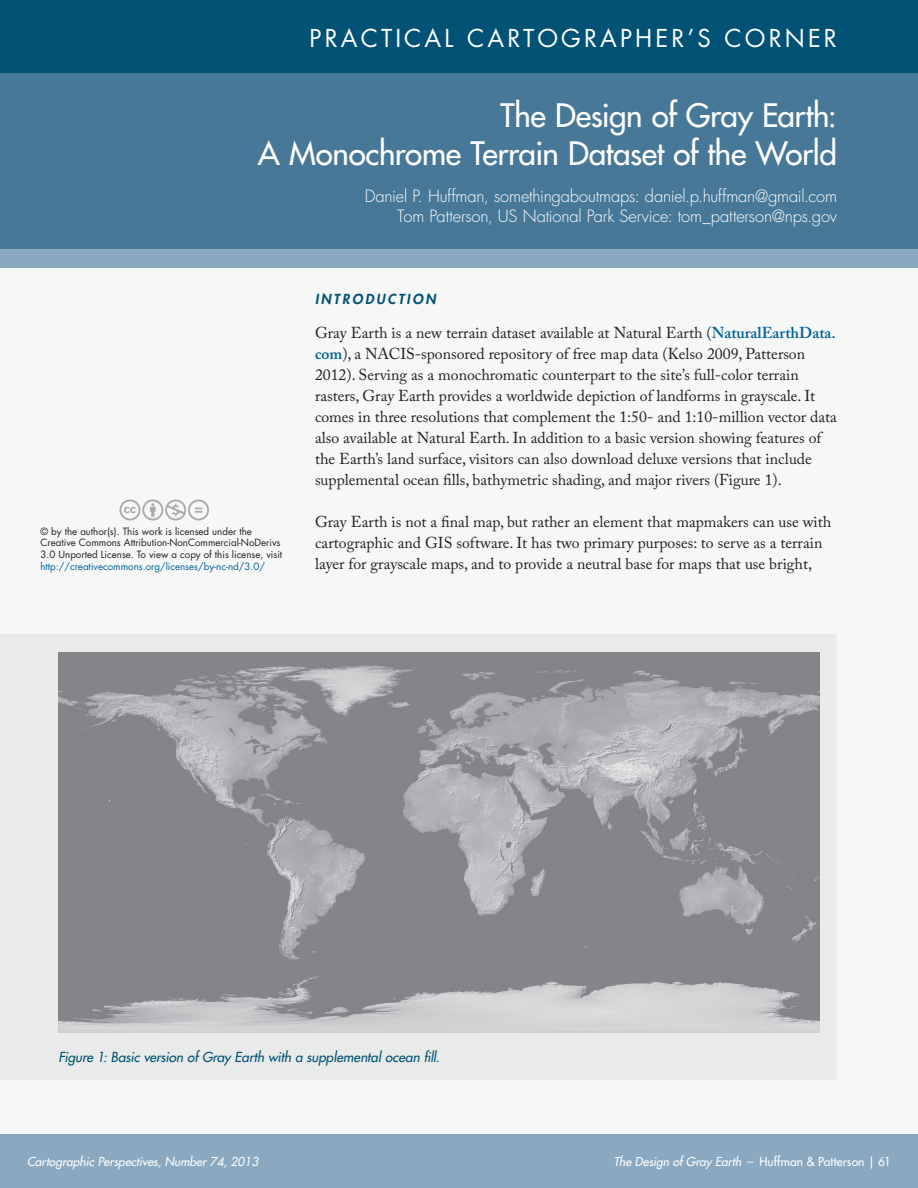
<style>
.page{position:relative;width:918px;height:1188px;background:#fff}
.page>*{position:absolute;margin:0;border:0;box-sizing:border-box;transform-origin:0 0}
.Article_Title{font:500 31.5px/37.8px "Futura Std";letter-spacing:-.015em;color:#fff;text-align:right}
.t1{font:24px "Futura Std";letter-spacing:.13em;color:#fff}
.Article_Author{font:300 16.5px/19.8px "Futura Std";letter-spacing:-.01em;color:#fff;text-align:right}
.Body_Text{font:15.75px/21px "Adobe Caslon Pro";color:#231f20}
.Figure_Caption{font:italic 500 13.5px "Futura Std";color:#015274}
.Lesser_Header{font:italic 800 13.5px "Futura Std";letter-spacing:.18em;color:#015274}
.t2{font:500 12px "Futura Std";letter-spacing:.005em;color:#fff}
.t3{font:italic 500 12px "Futura Std";color:#fff}
.Body_Text-2{font:9.75px/11.7px "Futura Std";color:#231f20}
.s1{color:#006295}
.s2{font-weight:600;color:#006295}
.s3{font-style:italic}
</style>
<div class="page">
<div style="left:0;top:1134px;width:918px;height:54px;background:#8aa9c0"></div>
<div style="left:0;top:0;width:918px;height:1134px;background:#f6f7f7"></div>
<div style="left:0;top:0;width:918px;height:74px;background:#015274"></div>
<div style="left:0;top:249px;width:918px;height:18px;background:#8aa9c0"></div>
<div style="left:0;top:74px;width:918px;height:175px;background:#477898"></div>
<svg style="left:119px;top:500px;width:90px;height:20px"></svg>
<div style="left:0;top:635px;width:837px;height:445px;background:#e8ebea"></div>
<img style="left:58px;top:653px;width:761px;height:380px">
<h2 class="t1" style="left:309px;top:23px;width:529px">PRACTICAL CARTOGRAPHER’S CORNER</h2>
<p class="Article_Title" style="left:258px;top:96px;width:581px">The Design of Gray Earth:<br>A Monochrome Terrain Dataset of the World</p>
<p class="Article_Author" style="left:365px;top:187px;width:474px">Daniel P. Huffman, somethingaboutmaps: daniel.p.huffman@gmail.com<br>Tom Patterson, US National Park Service: tom_patterson@nps.gov</p>
<p class="Body_Text-2" style="left:40px;top:525px;width:243px">© by the author(s). This work is licensed under the Creative Commons Attribution-NonCommercial-NoDerivs 3.0 Unported License. To view a copy of this license, visit <span class="s1">http://creativecommons.org/licenses/by-nc-nd/3.0/</span></p>
<p class="Lesser_Header" style="left:315px;top:290px;width:122px">INTRODUCTION</p>
<p class="Body_Text" style="left:315px;top:322px;width:523px">Gray Earth is a new terrain dataset available at Natural Earth (<span class="s2">NaturalEarthData. com</span>), a NACIS-sponsored repository of free map data (Kelso 2009, Patterson 2012). Serving as a monochromatic counterpart to the site’s full-color terrain rasters, Gray Earth provides a worldwide depiction of landforms in grayscale. It comes in three resolutions that complement the 1:50- and 1:10-million vector data also available at Natural Earth. In addition to a basic version showing features of the Earth’s land surface, visitors can also download deluxe versions that include supplemental ocean fills, bathymetric shading, and major rivers (Figure 1).</p>
<p class="Body_Text" style="left:315px;top:511px;width:518px">Gray Earth is not a final map, but rather an element that mapmakers can use with cartographic and GIS software. It has two primary purposes: to serve as a terrain layer for grayscale maps, and to provide a neutral base for maps that use bright,</p>
<p class="Figure_Caption" style="left:58px;top:1049px;width:383px">Figure 1: Basic version of Gray Earth with a supplemental ocean fill.</p>
<p class="t3" style="left:27px;top:1154px;width:233px">Cartographic Perspectives, Number 74, 2013</p>
<p class="t2" style="left:614px;top:1154px;width:279px"><span class="s3">The Design of Gray Earth</span> – Huffman &amp; Patterson | 61</p>
</div>
